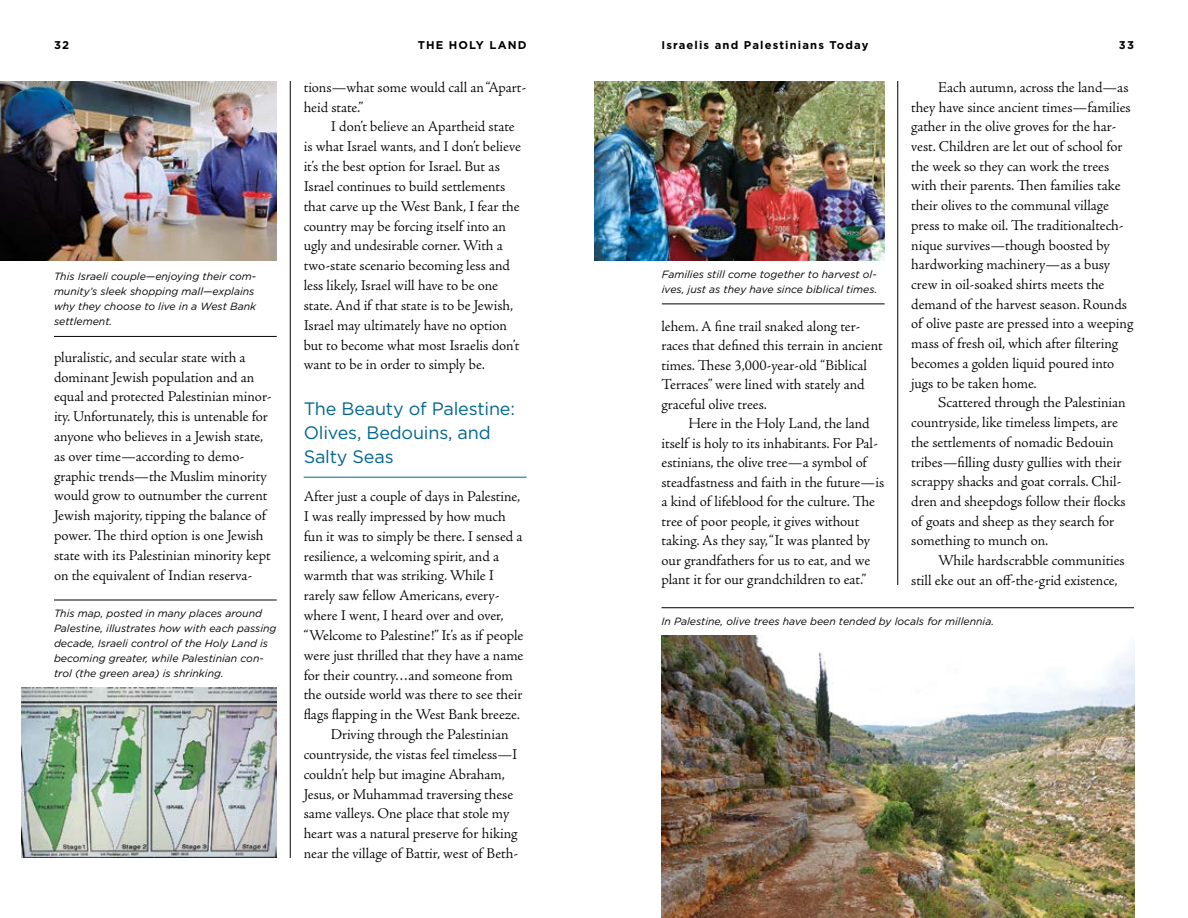
<style>
.page{position:relative;width:1188px;height:918px;background:#fff}
.page>*{position:absolute;margin:0;border:0;box-sizing:border-box;transform-origin:0 0}
.t1{font:18px/24.3px "Gotham";letter-spacing:-.01em;color:#00678f}
.t2{font:300 15px/19.8px "Adobe Jenson Pro";letter-spacing:-.005em;color:#000}
.t3{font:700 11.25px "Gotham";letter-spacing:.1em;color:#000}
.t4{font:italic 10.5px/15px "Gotham";color:#000}
</style>
<div class="page">
<hr style="left:290px;top:81px;width:1px;height:777px;background:#000">
<hr style="left:304px;top:477px;width:222px;height:1px;background:#00678f">
<hr style="left:897px;top:81px;width:1px;height:504px;background:#000">
<img style="left:662px;top:636px;width:472px;height:282px">
<img style="left:594px;top:81px;width:290px;height:180px">
<hr style="left:662px;top:304px;width:223px;height:1px;background:#000">
<hr style="left:54px;top:600px;width:223px;height:1px;background:#000">
<img style="left:22px;top:688px;width:255px;height:170px">
<hr style="left:54px;top:336px;width:223px;height:1px;background:#000">
<img style="left:0;top:81px;width:277px;height:180px">
<hr style="left:662px;top:607px;width:472px;height:1px;background:#000">
<p class="t3" style="left:54px;top:38px;width:17px">32</p>
<p class="t3" style="left:418px;top:38px;width:110px">THE HOLY LAND</p>
<p class="t3" style="left:662px;top:38px;width:209px">Israelis and Palestinians Today</p>
<p class="t3" style="left:1119px;top:38px;width:17px">33</p>
<p class="t4" style="left:54px;top:269px;width:204px">This Israeli couple—enjoying their com&shy;munity’s sleek shopping mall—explains why they choose to live in a West Bank settlement.</p>
<p class="t2" style="left:54px;top:348px;width:219px">pluralistic, and secular state with a dominant Jewish population and an equal and protected Palestinian minor&shy;ity. Unfortunately, this is untenable for anyone who believes in a Jewish state, as over time—according to demo&shy;graphic trends—the Muslim minority would grow to outnumber the current Jewish majority, tipping the balance of power. The third option is one Jewish state with its Palestinian minority kept on the equivalent of Indian reserva-</p>
<p class="t4" style="left:54px;top:606px;width:224px">This map, posted in many places around Palestine, illustrates how with each passing decade, Israeli control of the Holy Land is becoming greater, while Palestinian con&shy;trol (the green area) is shrinking.</p>
<p class="t2" style="left:304px;top:77px;width:224px">tions—what some would call an “Apart&shy;heid state.”</p>
<p class="t2" style="left:304px;top:117px;width:219px;text-indent:27px">I don’t believe an Apartheid state is what Israel wants, and I don’t believe it’s the best option for Israel. But as Israel continues to build settlements that carve up the West Bank, I fear the country may be forcing itself into an ugly and undesirable corner. With a two-state scenario becoming less and less likely, Israel will have to be one state. And if that state is to be Jewish, Israel may ultimately have no option but to become what most Israelis don’t want to be in order to simply be.</p>
<p class="t1" style="left:304px;top:396px;width:213px">The Beauty of Palestine:<br>Olives, Bedouins, and<br>Salty Seas</p>
<p class="t2" style="left:304px;top:487px;width:218px">After just a couple of days in Palestine,</p>
<p class="t2" style="left:304px;top:507px;width:204px">I was really impressed by how much</p>
<p class="t2" style="left:304px;top:526px;width:220px">fun it was to simply be there. I sensed a</p>
<p class="t2" style="left:304px;top:546px;width:197px">resilience, a welcoming spirit, and a</p>
<p class="t2" style="left:304px;top:566px;width:192px">warmth that was striking. While I</p>
<p class="t2" style="left:304px;top:586px;width:197px">rarely saw fellow Americans, every-</p>
<p class="t2" style="left:304px;top:606px;width:201px">where I went, I heard over and over,</p>
<p class="t2" style="left:304px;top:626px;width:221px">“Welcome to Palestine!” It’s as if people</p>
<p class="t2" style="left:304px;top:645px;width:221px">were just thrilled that they have a name</p>
<p class="t2" style="left:304px;top:665px;width:211px">for their country…and someone from</p>
<p class="t2" style="left:304px;top:685px;width:220px">the outside world was there to see their</p>
<p class="t2" style="left:304px;top:705px;width:218px">flags flapping in the West Bank breeze.</p>
<p class="t2" style="left:331px;top:725px;width:179px">Driving through the Palestinian</p>
<p class="t2" style="left:304px;top:745px;width:215px">countryside, the vistas feel timeless—I</p>
<p class="t2" style="left:304px;top:764px;width:203px">couldn’t help but imagine Abraham,</p>
<p class="t2" style="left:304px;top:784px;width:211px">Jesus, or Muhammad traversing these</p>
<p class="t2" style="left:304px;top:804px;width:207px">same valleys. One place that stole my</p>
<p class="t2" style="left:304px;top:824px;width:215px">heart was a natural preserve for hiking</p>
<p class="t2" style="left:304px;top:844px;width:216px">near the village of Battir, west of Beth-</p>
<p class="t4" style="left:662px;top:266px;width:217px">Families still come together to harvest ol&shy;ives, just as they have since biblical times.</p>
<p class="t2" style="left:662px;top:317px;width:223px">lehem. A fine trail snaked along ter&shy;races that defined this terrain in ancient times. These 3,000-year-old “Biblical Terraces” were lined with stately and graceful olive trees.</p>
<p class="t2" style="left:662px;top:414px;width:224px;text-indent:27px">Here in the Holy Land, the land itself is holy to its inhabitants. For Pal&shy;estinians, the olive tree—a symbol of steadfastness and faith in the future—is a kind of lifeblood for the culture. The tree of poor people, it gives without taking. As they say, “It was planted by our grandfathers for us to eat, and we plant it for our grandchildren to eat.”</p>
<p class="t2" style="left:911px;top:77px;width:224px;text-indent:27px">Each autumn, across the land—as they have since ancient times—families gather in the olive groves for the har&shy;vest. Children are let out of school for the week so they can work the trees with their parents. Then families take their olives to the communal village press to make oil. The traditionaltech&shy;nique survives—though boosted by hardworking machinery—as a busy crew in oil-soaked shirts meets the demand of the harvest season. Rounds of olive paste are pressed into a weeping mass of fresh oil, which after filtering becomes a golden liquid poured into jugs to be taken home.</p>
<p class="t2" style="left:911px;top:393px;width:216px;text-indent:27px">Scattered through the Palestinian countryside, like timeless limpets, are the settlements of nomadic Bedouin tribes—filling dusty gullies with their scrappy shacks and goat corrals. Chil&shy;dren and sheepdogs follow their flocks of goats and sheep as they search for something to munch on.</p>
<p class="t2" style="left:911px;top:551px;width:215px;text-indent:27px">While hardscrabble communities still eke out an off-the-grid existence,</p>
<p class="t4" style="left:662px;top:613px;width:334px">In Palestine, olive trees have been tended by locals for millennia.</p>
</div>
